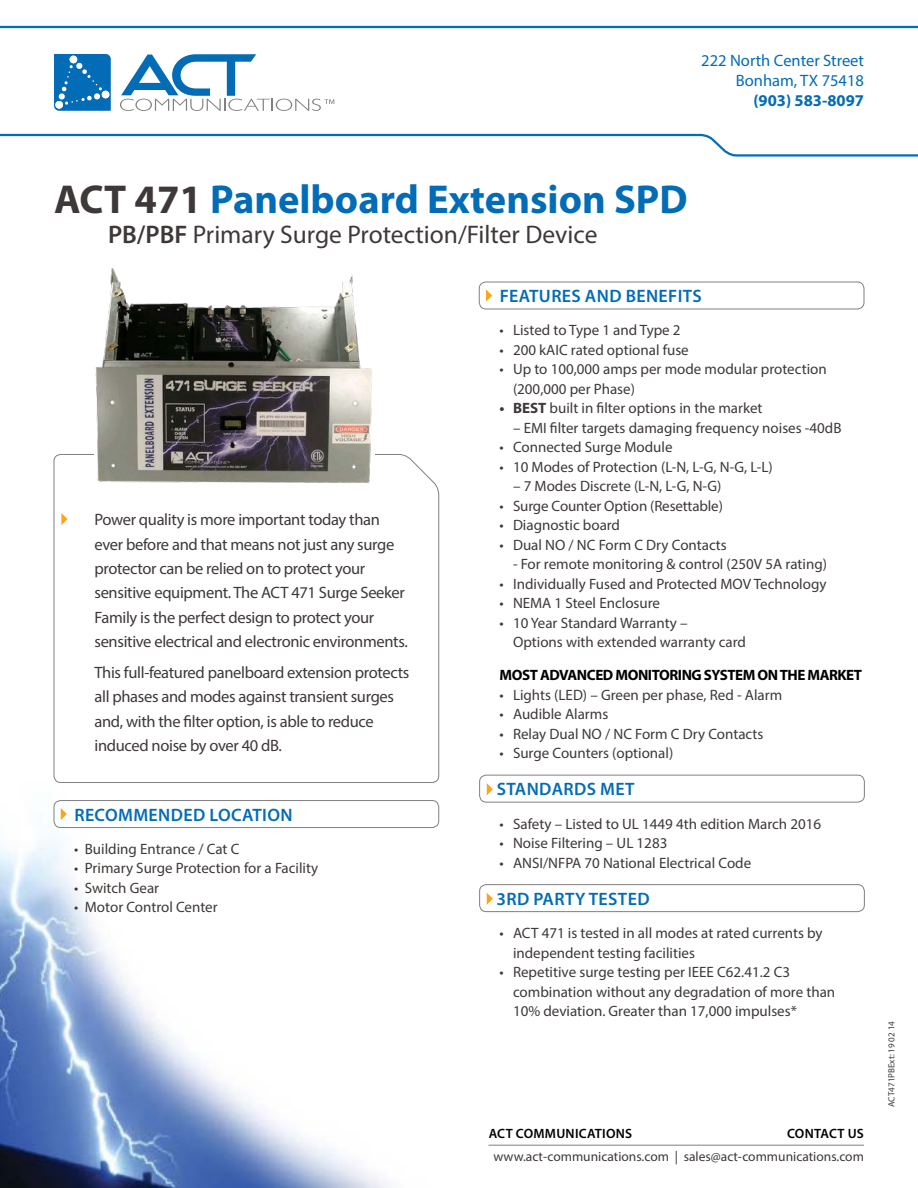
<style>
.page{position:relative;width:918px;height:1188px;background:#fff}
.page>*{position:absolute;margin:0;border:0;box-sizing:border-box;transform-origin:0 0}
.t1{font:700 40.5px "Myriad Pro";color:#036cb6}
.t2{font:25.5px "Myriad Pro";color:#3e3938}
.t3{font:600 18px "Myriad Pro";letter-spacing:.02em;color:#036cb6}
.t4{font:16.5px/24.3px "Myriad Pro";letter-spacing:-.02em;color:#3e3938}
.t5{font:16.5px/19.8px "Myriad Pro";color:#036cb6;text-align:right}
.t6{font:700 16.5px "Myriad Pro";color:#036cb6}
.t7{font:15px/19.5px "Myriad Pro";color:#3e3938}
.t8{font:700 15px "Myriad Pro";letter-spacing:-.03em;color:#000}
.t9{font:13.5px "Myriad Pro";color:#3e3938}
.t10{font:600 13.5px "Myriad Pro";letter-spacing:.02em;color:#000}
.t11{font:9px "Myriad Pro";color:#3e3938}
.s1{color:#3e3938}
.s2{font-weight:600}
.s3{font-weight:700}
</style>
<div class="page">
<svg style="left:0;top:25px;width:918px;height:132px"></svg>
<svg style="left:54px;top:54px;width:57px;height:57px;background:#207cbe"></svg>
<svg style="left:120px;top:54px;width:214px;height:57px"></svg>
<img style="left:0;top:800px;width:439px;height:388px">
<hr style="left:489px;top:1145px;width:375px;height:1px;background:#807f83">
<svg style="left:53px;top:454px;width:387px;height:329px"></svg>
<svg style="left:486px;top:289px;width:6px;height:13px"></svg>
<div style="left:479px;top:282px;width:385px;height:27px;border:1px solid #807f83;border-radius:7px"></div>
<svg style="left:61px;top:808px;width:6px;height:12px"></svg>
<div style="left:54px;top:800px;width:385px;height:28px;border:1px solid #807f83;border-radius:7px"></div>
<svg style="left:487px;top:783px;width:6px;height:12px"></svg>
<div style="left:479px;top:775px;width:386px;height:27px;border:1px solid #807f83;border-radius:7px"></div>
<svg style="left:487px;top:893px;width:6px;height:12px"></svg>
<div style="left:479px;top:884px;width:386px;height:28px;border:1px solid #807f83;border-radius:7px"></div>
<img style="left:94px;top:268px;width:281px;height:223px">
<svg style="left:61px;top:513px;width:7px;height:12px"></svg>
<p class="t5" style="left:701px;top:51px;width:164px">222 North Center Street<br>Bonham, TX 75418</p>
<p class="t6" style="left:753px;top:90px;width:112px">(903) 583-8097</p>
<h1 class="t1" style="left:54px;top:173px;width:635px"><span class="s1">ACT 471</span> Panelboard Extension SPD</h1>
<h2 class="t2" style="left:108px;top:219px;width:491px"><span class="s2">PB/PBF</span> Primary Surge Protection/Filter Device</h2>
<p class="t4" style="left:94px;top:508px;width:315px">Power quality is more important today than ever before and that means not just any surge protector can be relied on to protect your sensitive equipment. The ACT 471 Surge Seeker Family is the perfect design to protect your sensitive electrical and electronic environments.</p>
<p class="t4" style="left:94px;top:660px;width:316px">This full-featured panelboard extension protects all phases and modes against transient surges and, with the filter option, is able to reduce induced noise by over 40 dB.</p>
<p class="t3" style="left:74px;top:803px;width:220px">RECOMMENDED LOCATION</p>
<p class="t7" style="left:74px;top:839px;width:167px">• Building Entrance / Cat C</p>
<p class="t7" style="left:74px;top:858px;width:246px">• Primary Surge Protection for a Facility</p>
<p class="t7" style="left:74px;top:878px;width:86px">• Switch Gear</p>
<p class="t7" style="left:74px;top:897px;width:145px">• Motor Control Center</p>
<p class="t3" style="left:500px;top:285px;width:204px">FEATURES AND BENEFITS</p>
<p class="t7" style="left:500px;top:320px;width:183px">• Listed to Type 1 and Type 2</p>
<p class="t7" style="left:500px;top:340px;width:191px">• 200 kAIC rated optional fuse</p>
<p class="t7" style="left:513px;top:359px;width:315px;text-indent:-14px">• Up to 100,000 amps per mode modular protection (200,000 per Phase)</p>
<p class="t7" style="left:500px;top:398px;width:265px"><span class="s3">• BEST</span> built in filter options in the market</p>
<p class="t7" style="left:513px;top:418px;width:330px">– EMI filter targets damaging frequency noises -40dB</p>
<p class="t7" style="left:500px;top:437px;width:175px">• Connected Surge Module</p>
<p class="t7" style="left:500px;top:457px;width:275px">• 10 Modes of Protection (L-N, L-G, N-G, L-L)</p>
<p class="t7" style="left:513px;top:476px;width:210px">– 7 Modes Discrete (L-N, L-G, N-G)</p>
<p class="t7" style="left:500px;top:496px;width:225px">• Surge Counter Option (Resettable)</p>
<p class="t7" style="left:500px;top:515px;width:122px">• Diagnostic board</p>
<p class="t7" style="left:500px;top:535px;width:229px">• Dual NO / NC Form C Dry Contacts</p>
<p class="t7" style="left:513px;top:554px;width:316px">- For remote monitoring &amp; control (250V 5A rating)</p>
<p class="t7" style="left:500px;top:574px;width:328px">• Individually Fused and Protected MOV Technology</p>
<p class="t7" style="left:500px;top:593px;width:162px">• NEMA 1 Steel Enclosure</p>
<p class="t7" style="left:513px;top:613px;width:234px;text-indent:-14px">• 10 Year Standard Warranty –<br>Options with extended warranty card</p>
<p class="t8" style="left:500px;top:665px;width:364px">MOST ADVANCED MONITORING SYSTEM ON THE MARKET</p>
<p class="t7" style="left:500px;top:685px;width:284px">• Lights (LED) – Green per phase, Red - Alarm</p>
<p class="t7" style="left:500px;top:704px;width:110px">• Audible Alarms</p>
<p class="t7" style="left:500px;top:724px;width:265px">• Relay Dual NO / NC Form C Dry Contacts</p>
<p class="t7" style="left:500px;top:743px;width:175px">• Surge Counters (optional)</p>
<p class="t3" style="left:497px;top:778px;width:139px">STANDARDS MET</p>
<p class="t7" style="left:500px;top:814px;width:323px">• Safety – Listed to UL 1449 4th edition March 2016</p>
<p class="t7" style="left:500px;top:833px;width:169px">• Noise Filtering – UL 1283</p>
<p class="t7" style="left:500px;top:853px;width:253px">• ANSI/NFPA 70 National Electrical Code</p>
<p class="t3" style="left:497px;top:887px;width:155px">3RD PARTY TESTED</p>
<p class="t7" style="left:513px;top:923px;width:311px;text-indent:-14px">• ACT 471 is tested in all modes at rated currents by independent testing facilities</p>
<p class="t7" style="left:513px;top:962px;width:324px;text-indent:-14px">• Repetitive surge testing per IEEE C62.41.2 C3 combination without any degradation of more than<br>10% deviation. Greater than 17,000 impulses*</p>
<p class="t10" style="left:489px;top:1125px;width:145px">ACT COMMUNICATIONS</p>
<p class="t10" style="left:787px;top:1125px;width:78px">CONTACT US</p>
<p class="t9" style="left:493px;top:1148px;width:372px">www.act-communications.com | sales@act-communications.com</p>
<p class="t11" style="left:886px;top:1107px;width:87px;rotate:-90deg">ACT471PBExt: 19 02 14</p>
</div>
